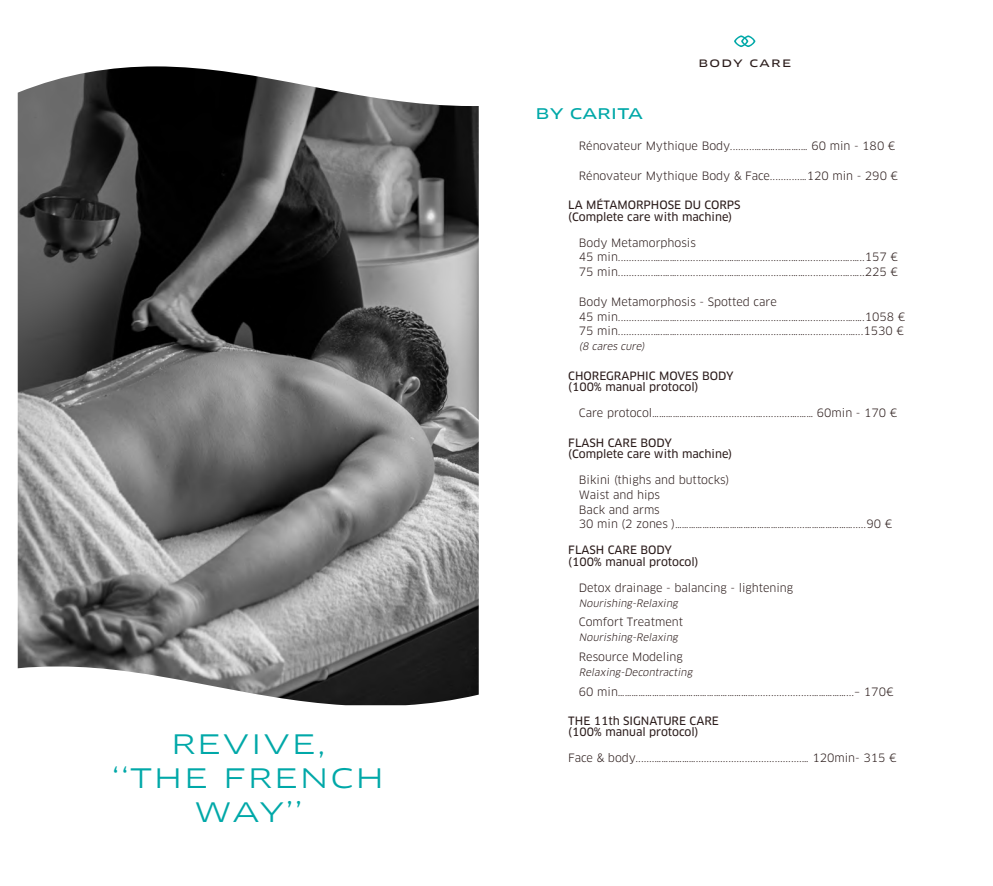
<style>
.page{position:relative;width:993px;height:886px;background:#fff}
.page>*{position:absolute;margin:0;border:0;box-sizing:border-box;transform-origin:0 0}
.t1{font:26.25px/33.8px "Clan OT Extd";letter-spacing:.05em;color:#00a8a8;text-align:center}
.t2{font:14.38px "Clan OT Extd News";color:#00a8a8}
.t3{font:11.25px/14.8px "Clan OT";color:#2b1c1b}
.t4{font:11.25px/11.2px "Clan OT News";color:#2b1c1b}
.t5{font:italic 10px "Clan OT";color:#2b1c1b}
.t6{font:10px "Clan OT Extd News";letter-spacing:.13em;color:#2b1c1b}
</style>
<div class="page">
<svg style="left:734px;top:35px;width:21px;height:12px"></svg>
<img style="left:18px;top:66px;width:460px;height:639px">
<h1 class="t1" style="left:112px;top:728px;width:274px">REVIVE,<br>‘‘THE FRENCH<br>WAY’’</h1>
<p class="t6" style="left:698px;top:57px;width:94px">BODY CARE</p>
<p class="t2" style="left:535px;top:105px;width:109px">BY CARITA</p>
<p class="t3" style="left:578px;top:139px;width:318px">Rénovateur Mythique Body.........……….……….… 60 min - 180 €</p>
<p class="t3" style="left:578px;top:168px;width:321px">Rénovateur Mythique Body &amp; Face...........…120 min - 290 €</p>
<p class="t4" style="left:568px;top:200px;width:174px">LA MÉTAMORPHOSE DU CORPS (Complete care with machine)</p>
<p class="t3" style="left:578px;top:235px;width:321px">Body Metamorphosis<br>45 min.............….……...............….……...............….……..............….…..157 €<br>75 min.............….……...............….……...............….……..............….…..225 €</p>
<p class="t3" style="left:578px;top:294px;width:328px">Body Metamorphosis - Spotted care<br>45 min.............….……...............….……...............….……...............….….1058 €<br>75 min.............….……...............….……...............….……................…...1530 €</p>
<p class="t5" style="left:578px;top:340px;width:69px">(8 cares cure)</p>
<p class="t4" style="left:568px;top:370px;width:167px">CHOREGRAPHIC MOVES BODY (100% manual protocol)</p>
<p class="t3" style="left:578px;top:406px;width:320px">Care protocol……………….......................…..........….…… 60min - 170 €</p>
<p class="t4" style="left:568px;top:437px;width:165px">FLASH CARE BODY<br>(Complete care with machine)</p>
<p class="t3" style="left:578px;top:472px;width:315px">Bikini (thighs and buttocks)<br>Waist and hips<br>Back and arms<br>30 min (2 zones )…………………………………………….....………………….....90 €</p>
<p class="t4" style="left:568px;top:545px;width:132px">FLASH CARE BODY (100% manual protocol)</p>
<p class="t3" style="left:578px;top:580px;width:216px">Detox drainage - balancing - lightening</p>
<p class="t5" style="left:578px;top:597px;width:102px">Nourishing-Relaxing</p>
<p class="t3" style="left:578px;top:615px;width:106px">Comfort Treatment</p>
<p class="t5" style="left:578px;top:631px;width:102px">Nourishing-Relaxing</p>
<p class="t3" style="left:578px;top:649px;width:105px">Resource Modeling</p>
<p class="t5" style="left:578px;top:666px;width:117px">Relaxing-Decontracting</p>
<p class="t3" style="left:578px;top:684px;width:316px">60 min…………………………………………………….....................……………...– 170€</p>
<p class="t4" style="left:568px;top:715px;width:152px">THE 11th SIGNATURE CARE (100% manual protocol)</p>
<p class="t3" style="left:568px;top:751px;width:330px">Face &amp; body.......……………….......................................… 120min- 315 €</p>
</div>
